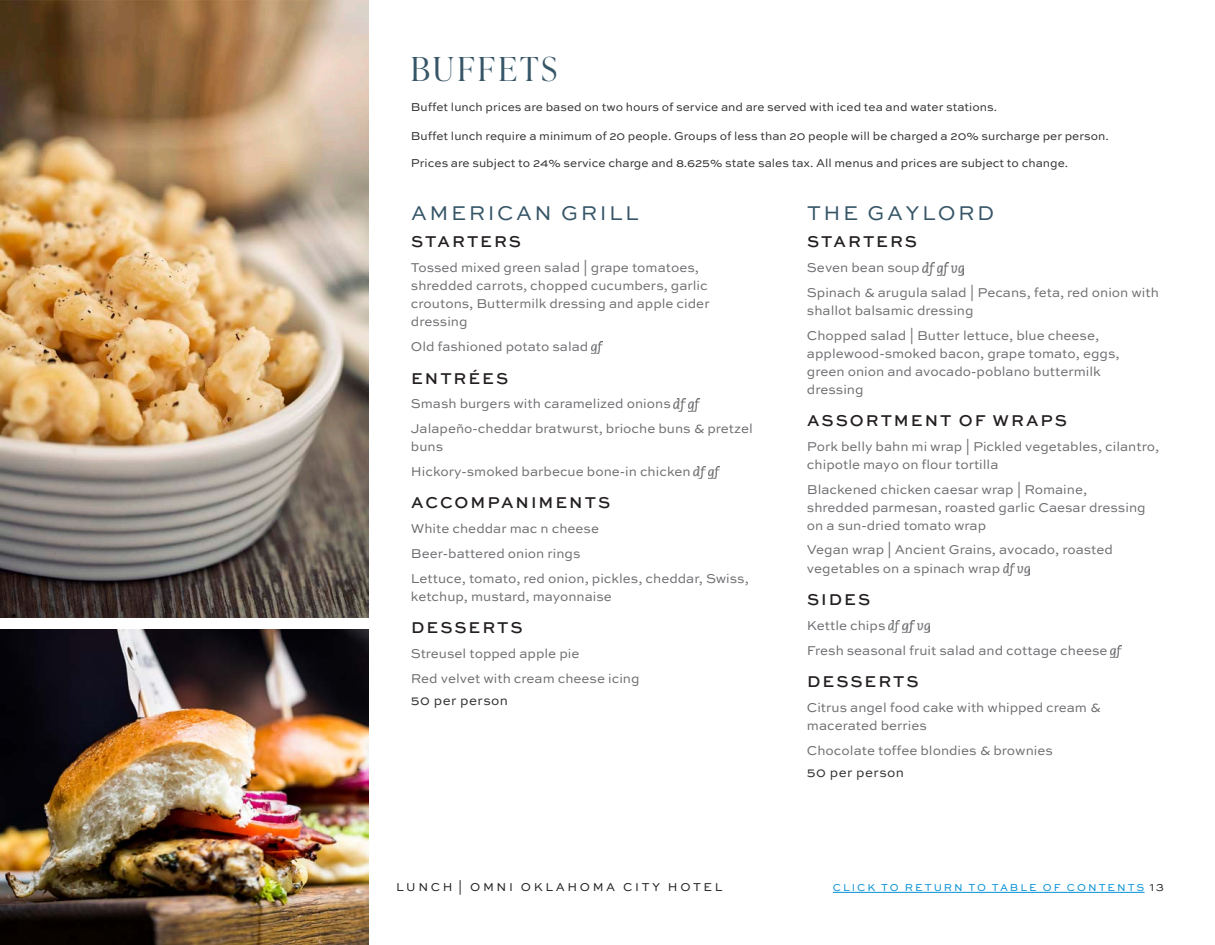
<style>
.page{position:relative;width:1215px;height:945px;background:#fff}
.page>*{position:absolute;margin:0;border:0;box-sizing:border-box;transform-origin:0 0}
.SECTION{font:300 33px "Ivy Presto Display";letter-spacing:.1em;color:#365567}
.SUB_SECTION{font:21px "Sweet Sans Pro";letter-spacing:.12em;color:#365567}
.ITEM{font:500 16.5px "Sweet Sans Pro";letter-spacing:.12em;color:#231f20}
.DESCRIPTION{font:13.5px/18px "Sweet Sans Pro";color:#6c6d70}
.PRICE{font:13.5px "Sweet Sans Pro";letter-spacing:.03em;color:#312f30}
.SECTION_NOTE{font:12px "Sweet Sans Pro";color:#312f30}
.FOOTER_HOTEL{font:12px "Sweet Sans Pro";letter-spacing:.22em;color:#231f20}
.FOOTER_SECTION{font:12px "Sweet Sans Pro";letter-spacing:.22em;color:#231f20}
.RETURN_TOC___PAGES{font:10.5px "Sweet Sans Pro";letter-spacing:.19em;color:#008fd5}
.RETURN_TOC___PAGES-2{font:10.5px "Sweet Sans Pro";color:#231f20}
</style>
<div class="page">
<hr style="left:833px;top:892px;width:311px;height:1px;background:#008fd5">
<img style="left:0;top:0;width:369px;height:618px">
<img style="left:0;top:630px;width:369px;height:315px">
<svg style="left:591px;top:341px;width:12px;height:13px"></svg>
<svg style="left:674px;top:399px;width:26px;height:12px"></svg>
<svg style="left:694px;top:466px;width:25px;height:13px"></svg>
<svg style="left:923px;top:263px;width:41px;height:12px"></svg>
<svg style="left:1003px;top:563px;width:27px;height:13px"></svg>
<svg style="left:888px;top:620px;width:41px;height:13px"></svg>
<svg style="left:1111px;top:645px;width:11px;height:13px"></svg>
<p class="SECTION" style="left:411px;top:45px;width:148px">BUFFETS</p>
<p class="SECTION_NOTE" style="left:411px;top:99px;width:588px">Buffet lunch prices are based on two hours of service and are served with iced tea and water stations.</p>
<p class="SECTION_NOTE" style="left:411px;top:127px;width:699px">Buffet lunch require a minimum of 20 people. Groups of less than 20 people will be charged a 20% surcharge per person.</p>
<p class="SECTION_NOTE" style="left:411px;top:155px;width:659px">Prices are subject to 24% service charge and 8.625% state sales tax. All menus and prices are subject to change.</p>
<p class="SUB_SECTION" style="left:411px;top:198px;width:229px">AMERICAN GRILL</p>
<p class="ITEM" style="left:411px;top:230px;width:111px">STARTERS</p>
<p class="DESCRIPTION" style="left:411px;top:258px;width:300px">Tossed mixed green salad | grape tomatoes, shredded carrots, chopped cucumbers, garlic croutons, Buttermilk dressing and apple cider dressing</p>
<p class="DESCRIPTION" style="left:411px;top:337px;width:179px">Old fashioned potato salad</p>
<p class="ITEM" style="left:411px;top:366px;width:99px">ENTRÉES</p>
<p class="DESCRIPTION" style="left:411px;top:394px;width:261px">Smash burgers with caramelized onions</p>
<p class="DESCRIPTION" style="left:411px;top:419px;width:344px">Jalapeño-cheddar bratwurst, brioche buns &amp; pretzel buns</p>
<p class="DESCRIPTION" style="left:411px;top:462px;width:281px">Hickory-smoked barbecue bone-in chicken</p>
<p class="ITEM" style="left:411px;top:491px;width:201px">ACCOMPANIMENTS</p>
<p class="DESCRIPTION" style="left:411px;top:519px;width:190px">White cheddar mac n cheese</p>
<p class="DESCRIPTION" style="left:411px;top:544px;width:171px">Beer-battered onion rings</p>
<p class="DESCRIPTION" style="left:411px;top:569px;width:339px">Lettuce, tomato, red onion, pickles, cheddar, Swiss, ketchup, mustard, mayonnaise</p>
<p class="ITEM" style="left:411px;top:616px;width:113px">DESSERTS</p>
<p class="DESCRIPTION" style="left:411px;top:644px;width:170px">Streusel topped apple pie</p>
<p class="DESCRIPTION" style="left:411px;top:669px;width:230px">Red velvet with cream cheese icing</p>
<p class="PRICE" style="left:411px;top:691px;width:99px">50 per person</p>
<p class="FOOTER_SECTION" style="left:396px;top:879px;width:58px">LUNCH</p>
<p class="FOOTER_HOTEL" style="left:458px;top:879px;width:266px">| OMNI OKLAHOMA CITY HOTEL</p>
<p class="SUB_SECTION" style="left:807px;top:198px;width:189px">THE GAYLORD</p>
<p class="ITEM" style="left:807px;top:230px;width:111px">STARTERS</p>
<p class="DESCRIPTION" style="left:807px;top:258px;width:114px">Seven bean soup</p>
<p class="DESCRIPTION" style="left:807px;top:283px;width:353px">Spinach &amp; arugula salad | Pecans, feta, red onion with shallot balsamic dressing</p>
<p class="DESCRIPTION" style="left:807px;top:326px;width:314px">Chopped salad | Butter lettuce, blue cheese, applewood-smoked bacon, grape tomato, eggs, green onion and avocado-poblano buttermilk dressing</p>
<p class="ITEM" style="left:807px;top:409px;width:261px">ASSORTMENT OF WRAPS</p>
<p class="DESCRIPTION" style="left:807px;top:437px;width:354px">Pork belly bahn mi wrap | Pickled vegetables, cilantro, chipotle mayo on flour tortilla</p>
<p class="DESCRIPTION" style="left:807px;top:480px;width:340px">Blackened chicken caesar wrap | Romaine, shredded parmesan, roasted garlic Caesar dressing on a sun-dried tomato wrap</p>
<p class="DESCRIPTION" style="left:807px;top:540px;width:308px">Vegan wrap | Ancient Grains, avocado, roasted vegetables on a spinach wrap</p>
<p class="ITEM" style="left:807px;top:588px;width:65px">SIDES</p>
<p class="DESCRIPTION" style="left:807px;top:616px;width:80px">Kettle chips</p>
<p class="DESCRIPTION" style="left:807px;top:641px;width:302px">Fresh seasonal fruit salad and cottage cheese</p>
<p class="ITEM" style="left:807px;top:670px;width:113px">DESSERTS</p>
<p class="DESCRIPTION" style="left:807px;top:698px;width:295px">Citrus angel food cake with whipped cream &amp; macerated berries</p>
<p class="DESCRIPTION" style="left:807px;top:741px;width:247px">Chocolate toffee blondies &amp; brownies</p>
<p class="PRICE" style="left:807px;top:763px;width:99px">50 per person</p>
<p class="RETURN_TOC___PAGES" style="left:833px;top:880px;width:313px">CLICK TO RETURN TO TABLE OF CONTENTS</p>
<p class="RETURN_TOC___PAGES-2" style="left:1150px;top:880px;width:16px">13</p>
</div>
